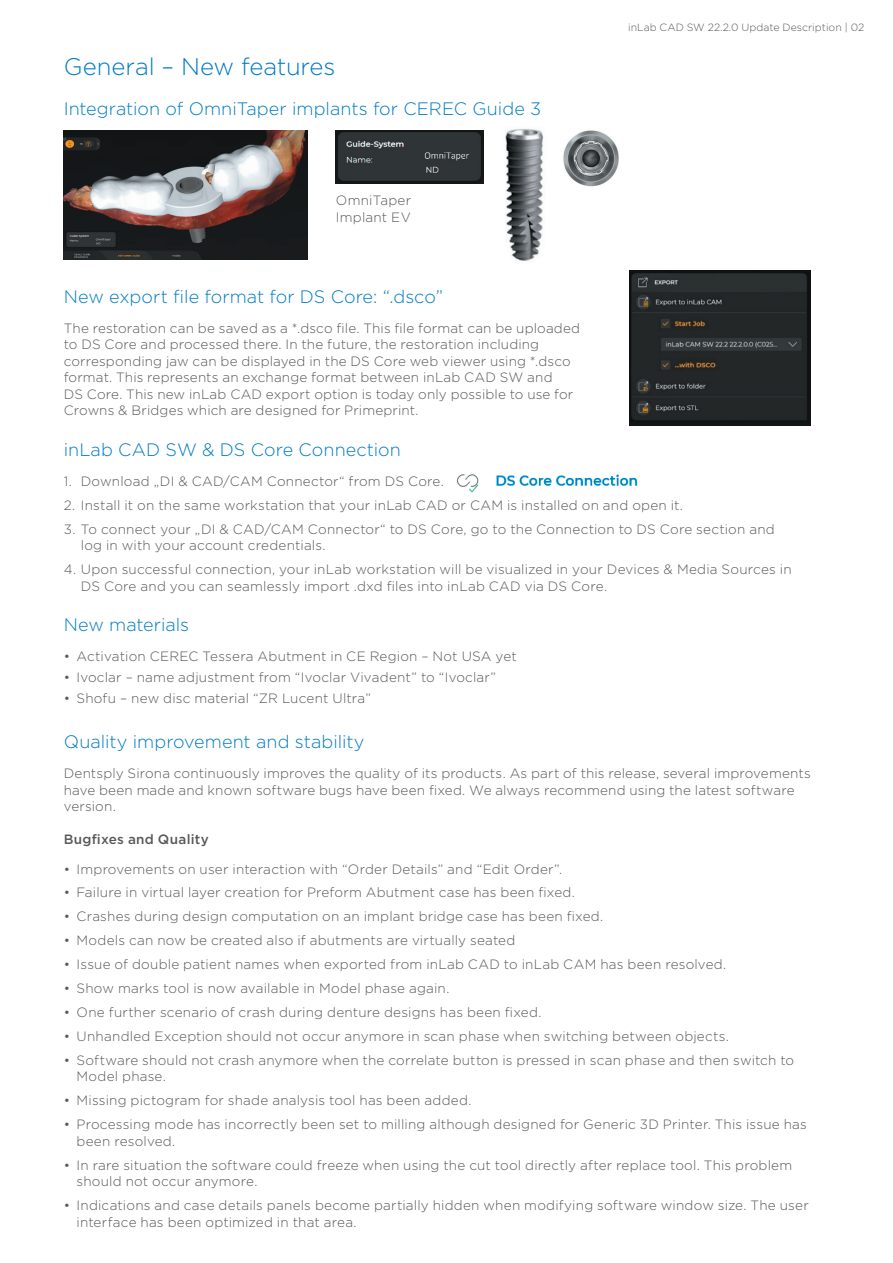
<style>
.page{position:relative;width:893px;height:1263px;background:#fff}
.page>*{position:absolute;margin:0;border:0;box-sizing:border-box;transform-origin:0 0}
.t1{font:300 24px "Gotham";letter-spacing:-.005em;color:#007cc4}
.t2{font:300 18px "Gotham";color:#007cc4}
.t3{font:300 13.5px/16.5px "Gotham";letter-spacing:.015em;color:#57585a}
.t4{font:500 13.5px "Gotham";letter-spacing:.02em;color:#57585a}
.t5{font:300 10.5px "Gotham";color:#57585a}
</style>
<div class="page">
<img style="left:505px;top:128px;width:39px;height:133px">
<img style="left:64px;top:130px;width:244px;height:129px">
<img style="left:336px;top:130px;width:147px;height:53px">
<img style="left:563px;top:130px;width:56px;height:57px">
<img style="left:629px;top:270px;width:181px;height:155px">
<img style="left:457px;top:474px;width:181px;height:19px">
<h1 class="t1" style="left:64px;top:51px;width:273px">General – New features</h1>
<h2 class="t2" style="left:64px;top:98px;width:479px">Integration of OmniTaper implants for CEREC Guide 3</h2>
<p class="t3" style="left:336px;top:192px;width:77px">OmniTaper<br>Implant EV</p>
<p class="t5" style="left:628px;top:20px;width:238px">inLab CAD SW 22.2.0 Update Description | 02</p>
<h2 class="t2" style="left:64px;top:285px;width:381px">New export file format for DS Core: “.dsco”</h2>
<p class="t3" style="left:64px;top:319px;width:518px">The restoration can be saved as a *.dsco file. This file format can be uploaded to DS Core and processed there. In the future, the restoration including corresponding jaw can be displayed in the DS Core web viewer using *.dsco format. This represents an exchange format between inLab CAD SW and<br>DS Core. This new inLab CAD export option is today only possible to use for Crowns &amp; Bridges which are designed for Primeprint.</p>
<h2 class="t2" style="left:64px;top:438px;width:339px">inLab CAD SW &amp; DS Core Connection</h2>
<p class="t3" style="left:64px;top:472px;width:382px">1. Download „DI &amp; CAD/CAM Connector“ from DS Core.</p>
<p class="t3" style="left:64px;top:496px;width:621px">2. Install it on the same workstation that your inLab CAD or CAM is installed on and open it.</p>
<p class="t3" style="left:81px;top:520px;width:696px;text-indent:-17px">3. To connect your „DI &amp; CAD/CAM Connector“ to DS Core, go to the Connection to DS Core section and log in with your account credentials.</p>
<p class="t3" style="left:81px;top:561px;width:712px;text-indent:-17px">4. Upon successful connection, your inLab workstation will be visualized in your Devices &amp; Media Sources in<br>DS Core and you can seamlessly import .dxd files into inLab CAD via DS Core.</p>
<h2 class="t2" style="left:64px;top:614px;width:127px">New materials</h2>
<p class="t3" style="left:64px;top:648px;width:455px">• Activation CEREC Tessera Abutment in CE Region – Not USA yet</p>
<p class="t3" style="left:64px;top:669px;width:434px">• Ivoclar – name adjustment from “Ivoclar Vivadent” to “Ivoclar”</p>
<p class="t3" style="left:64px;top:690px;width:309px">• Shofu – new disc material “ZR Lucent Ultra”</p>
<h2 class="t2" style="left:64px;top:731px;width:302px">Quality improvement and stability</h2>
<p class="t3" style="left:64px;top:765px;width:748px">Dentsply Sirona continuously improves the quality of its products. As part of this release, several improvements have been made and known software bugs have been fixed. We always recommend using the latest software version.</p>
<p class="t4" style="left:64px;top:831px;width:146px">Bugfixes and Quality</p>
<p class="t3" style="left:64px;top:860px;width:500px">• Improvements on user interaction with “Order Details” and “Edit Order”.</p>
<p class="t3" style="left:64px;top:883px;width:513px">• Failure in virtual layer creation for Preform Abutment case has been fixed.</p>
<p class="t3" style="left:64px;top:907px;width:541px">• Crashes during design computation on an implant bridge case has been fixed.</p>
<p class="t3" style="left:64px;top:931px;width:453px">• Models can now be created also if abutments are virtually seated</p>
<p class="t3" style="left:64px;top:955px;width:664px">• Issue of double patient names when exported from inLab CAD to inLab CAM has been resolved.</p>
<p class="t3" style="left:64px;top:979px;width:387px">• Show marks tool is now available in Model phase again.</p>
<p class="t3" style="left:64px;top:1003px;width:479px">• One further scenario of crash during denture designs has been fixed.</p>
<p class="t3" style="left:64px;top:1027px;width:667px">• Unhandled Exception should not occur anymore in scan phase when switching between objects.</p>
<p class="t3" style="left:77px;top:1051px;width:719px;text-indent:-13px">• Software should not crash anymore when the correlate button is pressed in scan phase and then switch to<br>Model phase.</p>
<p class="t3" style="left:64px;top:1092px;width:409px">• Missing pictogram for shade analysis tool has been added.</p>
<p class="t3" style="left:77px;top:1116px;width:732px;text-indent:-13px">• Processing mode has incorrectly been set to milling although designed for Generic 3D Printer. This issue has been resolved.</p>
<p class="t3" style="left:77px;top:1156px;width:717px;text-indent:-13px">• In rare situation the software could freeze when using the cut tool directly after replace tool. This problem should not occur anymore.</p>
<p class="t3" style="left:77px;top:1197px;width:734px;text-indent:-13px">• Indications and case details panels become partially hidden when modifying software window size. The user interface has been optimized in that area.</p>
</div>
